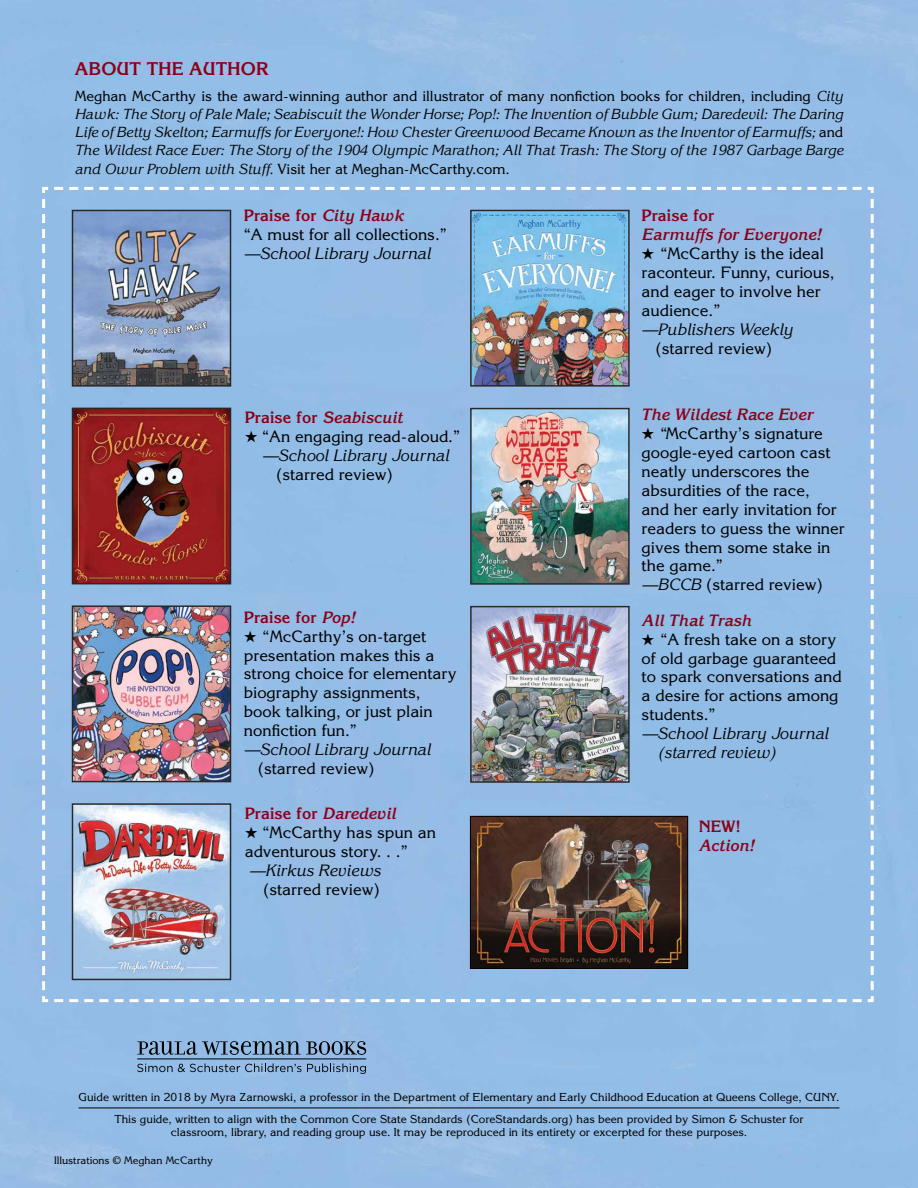
<style>
.page{position:relative;width:918px;height:1188px;background:#fff}
.page>*{position:absolute;margin:0;border:0;box-sizing:border-box;transform-origin:0 0}
.t1{font:700 18px "Korinna Std";color:#8b0017}
.t2{font:16.05px/18.9px "Korinna Std";color:#000}
.t3{font:italic 16.05px/18.9px "Korinna Std";color:#000}
.t4{font:italic 700 16.05px "Korinna Std";color:#8b0017}
.t5{font:700 16.05px "Korinna Std";color:#8b0017}
.t6{font:italic 14.25px/18.1px "Korinna Std";color:#000;text-align:justify}
.t7{font:11.25px/22.5px "Korinna Std";color:#000;text-align:center}
.t8{font:10.5px "Korinna Std";color:#000}
.s1{font-style:normal}
.s2{font-weight:700;color:#8b0017}
.s3{font-weight:700;font-style:italic;color:#8b0017}
.s4{font-style:italic}
</style>
<div class="page">
<div style="left:0;top:593px;width:918px;height:595px;background:#93bce6"></div>
<div style="left:41px;top:185px;width:834px;height:819px;background:#93bce6"></div>
<svg style="left:137px;top:1041px;width:229px;height:14px;background:#6683a0"></svg>
<svg style="left:137px;top:1063px;width:229px;height:11px;background:#799abd"></svg>
<hr style="left:137px;top:1059px;width:229px;height:1px;background:#000">
<hr style="left:79px;top:1108px;width:760px;height:1px;background:#000">
<img style="left:74px;top:212px;width:155px;height:173px">
<div style="left:72px;top:210px;width:159px;height:177px;border:1px solid #292829"></div>
<img style="left:74px;top:410px;width:155px;height:172px">
<div style="left:72px;top:408px;width:159px;height:176px;border:1px solid #292829"></div>
<img style="left:74px;top:607px;width:155px;height:173px">
<div style="left:72px;top:605px;width:159px;height:177px;border:1px solid #292829"></div>
<img style="left:472px;top:410px;width:156px;height:173px">
<div style="left:470px;top:408px;width:160px;height:177px;border:1px solid #292829"></div>
<img style="left:472px;top:608px;width:156px;height:173px">
<div style="left:470px;top:606px;width:160px;height:177px;border:1px solid #292829"></div>
<img style="left:472px;top:212px;width:156px;height:173px">
<div style="left:470px;top:210px;width:160px;height:177px;border:1px solid #292829"></div>
<img style="left:74px;top:805px;width:155px;height:173px">
<div style="left:72px;top:803px;width:159px;height:177px;border:1px solid #292829"></div>
<img style="left:472px;top:818px;width:214px;height:149px">
<div style="left:470px;top:816px;width:218px;height:153px;border:1px solid #000"></div>
<p class="t1" style="left:75px;top:58px;width:196px">ABOUT THE AUTHOR</p>
<p class="t6" style="left:75px;top:87px;width:770px"><span class="s1">Meghan McCarthy is the award-winning author and illustrator of many nonfiction books for children, including</span> City Hawk: The Story of Pale Male; Seabiscuit the Wonder Horse; Pop!: The Invention of Bubble Gum; Daredevil: The Daring Life of Betty Skelton; Earmuffs for Everyone!: How Chester Greenwood Became Known as the Inventor of Earmuffs; <span class="s1">and </span>The Wildest Race Ever: The Story of the 1904 Olympic Marathon; All That Trash: The Story of the 1987 Garbage Barge and Owur Problem with Stuff. <span class="s1">Visit her at Meghan-McCarthy.com.</span></p>
<p class="t2" style="left:244px;top:206px;width:204px"><span class="s2">Praise for</span> <span class="s3">City Hawk<br></span>“A must for all collections.”</p>
<p class="t3" style="left:244px;top:244px;width:188px">—School Library Journal</p>
<p class="t4" style="left:245px;top:408px;width:159px"><span class="s1">Praise for</span> Seabiscuit</p>
<p class="t2" style="left:245px;top:427px;width:217px;text-align:center">★ “An engaging read-aloud.” <span class="s4">—School Library Journal</span></p>
<p class="t2" style="left:276px;top:465px;width:119px">(starred review)</p>
<p class="t5" style="left:244px;top:607px;width:113px">Praise for <span class="s4">Pop!</span></p>
<p class="t2" style="left:244px;top:626px;width:215px">★ “McCarthy’s on-target presentation makes this a strong choice for elementary biography assignments, book talking, or just plain nonfiction fun.”</p>
<p class="t3" style="left:244px;top:740px;width:188px">—School Library Journal</p>
<p class="t2" style="left:257px;top:759px;width:119px">(starred review)</p>
<p class="t5" style="left:245px;top:804px;width:153px">Praise for <span class="s4">Daredevil</span></p>
<p class="t2" style="left:245px;top:823px;width:193px">★ “McCarthy has spun an adventurous story. . .”</p>
<p class="t3" style="left:249px;top:861px;width:133px">—Kirkus Reviews</p>
<p class="t2" style="left:263px;top:880px;width:119px">(starred review)</p>
<p class="t5" style="left:642px;top:206px;width:74px">Praise for</p>
<p class="t4" style="left:642px;top:225px;width:181px">Earmuffs for Everyone!</p>
<p class="t2" style="left:642px;top:244px;width:195px">★ “McCarthy is the ideal raconteur. Funny, curious, and eager to involve her audience.”</p>
<p class="t3" style="left:642px;top:320px;width:153px">—Publishers Weekly</p>
<p class="t2" style="left:655px;top:338px;width:119px">(starred review)</p>
<p class="t4" style="left:642px;top:405px;width:173px">The Wildest Race Ever</p>
<p class="t2" style="left:642px;top:424px;width:205px">★ “McCarthy’s signature google-eyed cartoon cast neatly underscores the absurdities of the race,<br>and her early invitation for readers to guess the winner gives them some stake in the game.”<br><span class="s4">—BCCB</span> (starred review)</p>
<p class="t4" style="left:642px;top:610px;width:111px">All That Trash</p>
<p class="t2" style="left:642px;top:629px;width:202px">★ “A fresh take on a story of old garbage guaranteed to spark conversations and a desire for actions among students.”</p>
<p class="t3" style="left:658px;top:724px;width:172px;text-indent:-16px">—School Library Journal (starred review)</p>
<p class="t5" style="left:699px;top:816px;width:44px">NEW!</p>
<p class="t4" style="left:699px;top:836px;width:57px">Action!</p>
<p class="t7" style="left:79px;top:1085px;width:762px">Guide written in 2018 by Myra Zarnowski, a professor in the Department of Elementary and Early Childhood Education at Queens College, CUNY.<br>This guide, written to align with the Common Core State Standards (CoreStandards.org) has been provided by Simon &amp; Schuster for</p>
<p class="t7" style="left:171px;top:1121px;width:578px">classroom, library, and reading group use. It may be reproduced in its entirety or excerpted for these purposes.</p>
<p class="t8" style="left:54px;top:1154px;width:160px">Illustrations © Meghan McCarthy</p>
</div>
